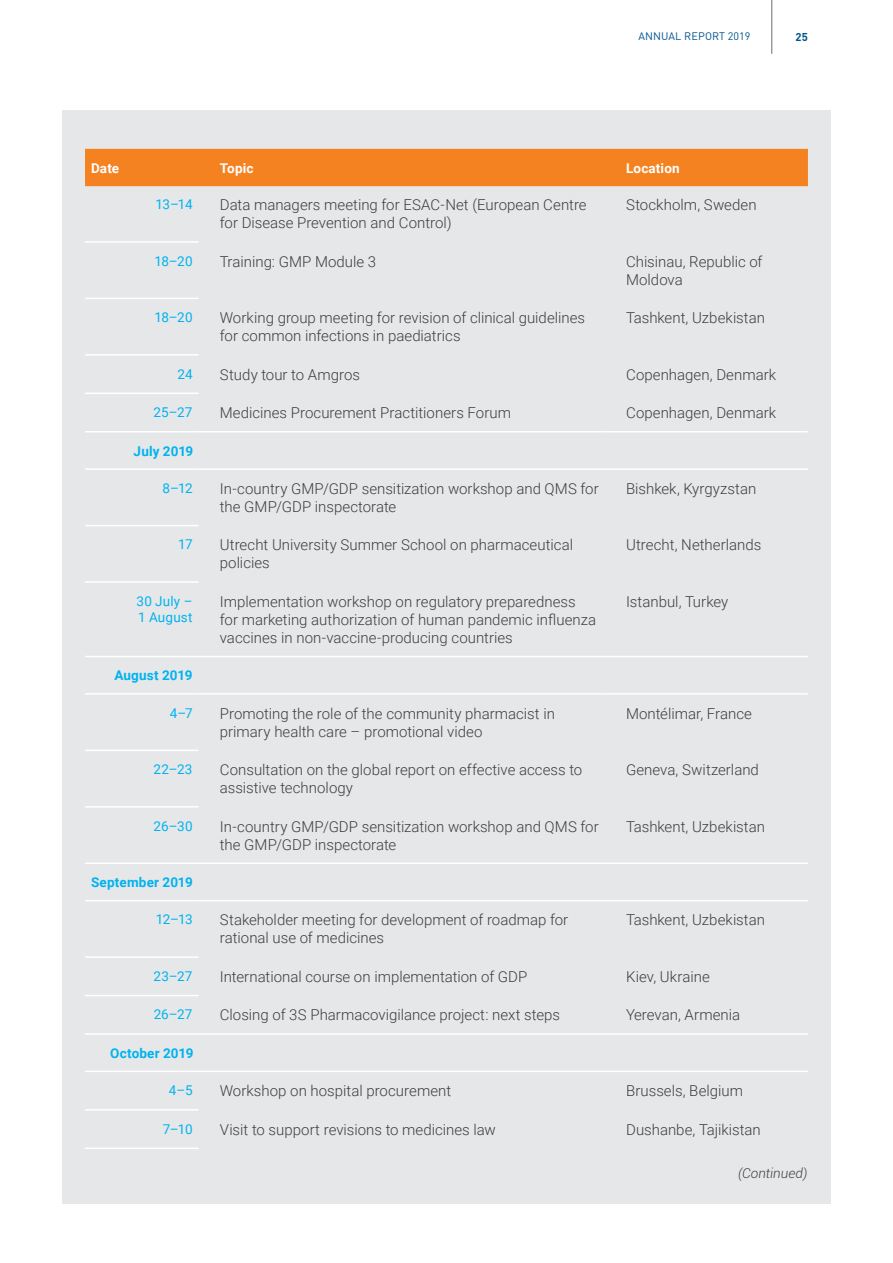
<style>
.page{position:relative;width:893px;height:1263px;background:#fff}
.page>*{position:absolute;margin:0;border:0;box-sizing:border-box;transform-origin:0 0}
.TB_Tx{font:300 15px/18px "Roboto";color:#3e3e3f}
.Blue_Tx{font:13.5px/16.5px "Roboto";letter-spacing:.005em;color:#00b3ef}
.Blue_Tx-2{font:700 13.5px "Roboto";letter-spacing:.015em;color:#00b3ef}
.Table_Header{font:700 13.5px "Roboto";letter-spacing:.01em;color:#fff}
.Table_text{font:italic 300 13.5px "Roboto";letter-spacing:.005em;color:#3e3e3f}
.t1{font:700 11.25px "DIN Pro";color:#00548e}
.t2{font:10.8px "DIN Pro";letter-spacing:.01em;color:#00548e}
</style>
<div class="page">
<hr style="left:771px;top:0;width:1px;height:53px;background:#6c6d70">
<div style="left:62px;top:111px;width:769px;height:1093px;background:#e6e7e9"></div>
<div style="left:85px;top:149px;width:723px;height:37px;background:#f58220"></div>
<hr style="left:85px;top:241px;width:114px;height:2px;background:#fff">
<hr style="left:85px;top:354px;width:114px;height:2px;background:#fff">
<hr style="left:85px;top:393px;width:114px;height:1px;background:#fff">
<hr style="left:85px;top:525px;width:114px;height:1px;background:#fff">
<hr style="left:85px;top:581px;width:114px;height:2px;background:#fff">
<hr style="left:85px;top:749px;width:114px;height:2px;background:#fff">
<hr style="left:85px;top:806px;width:114px;height:1px;background:#fff">
<hr style="left:85px;top:956px;width:114px;height:2px;background:#fff">
<hr style="left:85px;top:995px;width:114px;height:1px;background:#fff">
<hr style="left:85px;top:1109px;width:114px;height:1px;background:#fff">
<hr style="left:85px;top:1147px;width:114px;height:2px;background:#fff">
<hr style="left:85px;top:298px;width:114px;height:1px;background:#fff">
<hr style="left:85px;top:431px;width:114px;height:1px;background:#fff">
<hr style="left:199px;top:431px;width:406px;height:1px;background:#fff">
<hr style="left:605px;top:431px;width:203px;height:1px;background:#fff">
<hr style="left:85px;top:468px;width:114px;height:2px;background:#fff">
<hr style="left:199px;top:468px;width:406px;height:2px;background:#fff">
<hr style="left:605px;top:468px;width:203px;height:2px;background:#fff">
<hr style="left:85px;top:656px;width:114px;height:1px;background:#fff">
<hr style="left:199px;top:656px;width:406px;height:1px;background:#fff">
<hr style="left:605px;top:656px;width:203px;height:1px;background:#fff">
<hr style="left:85px;top:693px;width:114px;height:2px;background:#fff">
<hr style="left:199px;top:693px;width:406px;height:2px;background:#fff">
<hr style="left:605px;top:693px;width:203px;height:2px;background:#fff">
<hr style="left:85px;top:862px;width:114px;height:2px;background:#fff">
<hr style="left:199px;top:862px;width:406px;height:2px;background:#fff">
<hr style="left:605px;top:862px;width:203px;height:2px;background:#fff">
<hr style="left:85px;top:900px;width:114px;height:1px;background:#fff">
<hr style="left:199px;top:900px;width:406px;height:1px;background:#fff">
<hr style="left:605px;top:900px;width:203px;height:1px;background:#fff">
<hr style="left:85px;top:1033px;width:114px;height:2px;background:#fff">
<hr style="left:199px;top:1033px;width:406px;height:2px;background:#fff">
<hr style="left:605px;top:1033px;width:203px;height:2px;background:#fff">
<hr style="left:85px;top:1070px;width:114px;height:2px;background:#fff">
<hr style="left:199px;top:1070px;width:406px;height:2px;background:#fff">
<hr style="left:605px;top:1070px;width:203px;height:2px;background:#fff">
<p class="t2" style="left:638px;top:29px;width:114px">ANNUAL REPORT 2019</p>
<p class="t1" style="left:796px;top:27px;width:14px">25</p>
<p class="Table_Header" style="left:91px;top:158px;width:30px">Date</p>
<p class="Table_Header" style="left:220px;top:158px;width:35px">Topic</p>
<p class="Table_Header" style="left:626px;top:158px;width:55px">Location</p>
<p class="Blue_Tx" style="left:156px;top:196px;width:38px">13–14</p>
<p class="TB_Tx" style="left:220px;top:195px;width:368px">Data managers meeting for ESAC-Net (European Centre for Disease Prevention and Control)</p>
<p class="TB_Tx" style="left:626px;top:195px;width:132px">Stockholm, Sweden</p>
<p class="Blue_Tx" style="left:154px;top:252px;width:40px">18–20</p>
<p class="TB_Tx" style="left:220px;top:252px;width:158px">Training: GMP Module 3</p>
<p class="TB_Tx" style="left:626px;top:252px;width:138px">Chisinau, Republic of<br>Moldova</p>
<p class="Blue_Tx" style="left:154px;top:309px;width:40px">18–20</p>
<p class="TB_Tx" style="left:220px;top:308px;width:367px">Working group meeting for revision of clinical guidelines for common infections in paediatrics</p>
<p class="TB_Tx" style="left:626px;top:308px;width:140px">Tashkent, Uzbekistan</p>
<p class="Blue_Tx" style="left:177px;top:365px;width:17px">24</p>
<p class="TB_Tx" style="left:220px;top:365px;width:142px">Study tour to Amgros</p>
<p class="TB_Tx" style="left:626px;top:365px;width:152px">Copenhagen, Denmark</p>
<p class="Blue_Tx" style="left:154px;top:403px;width:40px">25–27</p>
<p class="TB_Tx" style="left:220px;top:403px;width:293px">Medicines Procurement Practitioners Forum</p>
<p class="TB_Tx" style="left:626px;top:403px;width:152px">Copenhagen, Denmark</p>
<p class="Blue_Tx-2" style="left:134px;top:441px;width:61px">July 2019</p>
<p class="Blue_Tx" style="left:163px;top:479px;width:31px">8–12</p>
<p class="TB_Tx" style="left:220px;top:479px;width:380px">In-country GMP/GDP sensitization workshop and QMS for the GMP/GDP inspectorate</p>
<p class="TB_Tx" style="left:626px;top:479px;width:132px">Bishkek, Kyrgyzstan</p>
<p class="Blue_Tx" style="left:178px;top:536px;width:16px">17</p>
<p class="TB_Tx" style="left:220px;top:535px;width:355px">Utrecht University Summer School on pharmaceutical policies</p>
<p class="TB_Tx" style="left:626px;top:535px;width:137px">Utrecht, Netherlands</p>
<p class="Blue_Tx" style="left:137px;top:592px;width:58px">30 July –<br>1 August</p>
<p class="TB_Tx" style="left:220px;top:592px;width:378px">Implementation workshop on regulatory preparedness for marketing authorization of human pandemic influenza vaccines in non-vaccine-producing countries</p>
<p class="TB_Tx" style="left:626px;top:592px;width:104px">Istanbul, Turkey</p>
<p class="Blue_Tx-2" style="left:114px;top:666px;width:80px">August 2019</p>
<p class="Blue_Tx" style="left:170px;top:704px;width:24px">4–7</p>
<p class="TB_Tx" style="left:220px;top:704px;width:337px">Promoting the role of the community pharmacist in primary health care – promotional video</p>
<p class="TB_Tx" style="left:626px;top:704px;width:127px">Montélimar, France</p>
<p class="Blue_Tx" style="left:154px;top:760px;width:41px">22–23</p>
<p class="TB_Tx" style="left:220px;top:760px;width:364px">Consultation on the global report on effective access to assistive technology</p>
<p class="TB_Tx" style="left:626px;top:760px;width:134px">Geneva, Switzerland</p>
<p class="Blue_Tx" style="left:153px;top:817px;width:41px">26–30</p>
<p class="TB_Tx" style="left:220px;top:817px;width:380px">In-country GMP/GDP sensitization workshop and QMS for the GMP/GDP inspectorate</p>
<p class="TB_Tx" style="left:626px;top:817px;width:140px">Tashkent, Uzbekistan</p>
<p class="Blue_Tx-2" style="left:91px;top:873px;width:103px">September 2019</p>
<p class="Blue_Tx" style="left:156px;top:911px;width:38px">12–13</p>
<p class="TB_Tx" style="left:220px;top:910px;width:350px">Stakeholder meeting for development of roadmap for rational use of medicines</p>
<p class="TB_Tx" style="left:626px;top:910px;width:140px">Tashkent, Uzbekistan</p>
<p class="Blue_Tx" style="left:154px;top:967px;width:40px">23–27</p>
<p class="TB_Tx" style="left:220px;top:967px;width:309px">International course on implementation of GDP</p>
<p class="TB_Tx" style="left:626px;top:967px;width:85px">Kiev, Ukraine</p>
<p class="Blue_Tx" style="left:154px;top:1006px;width:40px">26–27</p>
<p class="TB_Tx" style="left:220px;top:1005px;width:342px">Closing of 3S Pharmacovigilance project: next steps</p>
<p class="TB_Tx" style="left:626px;top:1005px;width:116px">Yerevan, Armenia</p>
<p class="Blue_Tx-2" style="left:110px;top:1043px;width:85px">October 2019</p>
<p class="Blue_Tx" style="left:169px;top:1081px;width:25px">4–5</p>
<p class="TB_Tx" style="left:220px;top:1081px;width:233px">Workshop on hospital procurement</p>
<p class="TB_Tx" style="left:626px;top:1081px;width:118px">Brussels, Belgium</p>
<p class="Blue_Tx" style="left:163px;top:1120px;width:31px">7–10</p>
<p class="TB_Tx" style="left:220px;top:1120px;width:278px">Visit to support revisions to medicines law</p>
<p class="TB_Tx" style="left:626px;top:1120px;width:136px">Dushanbe, Tajikistan</p>
<p class="Table_text" style="left:738px;top:1164px;width:71px">(Continued)</p>
</div>
